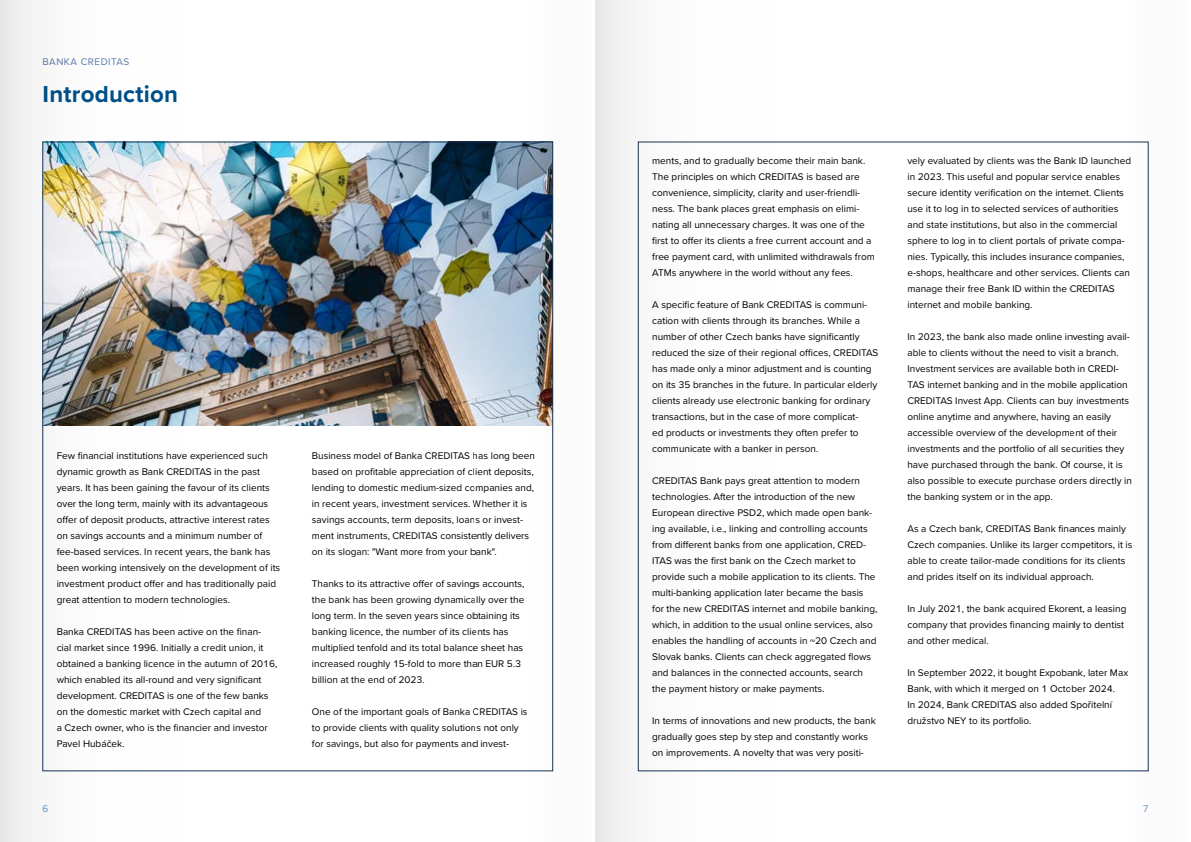
<style>
.page{position:relative;width:1191px;height:842px;background:#fff}
.page>*{position:absolute;margin:0;border:0;box-sizing:border-box;transform-origin:0 0}
.t1{font:700 24px "Proxima Nova";letter-spacing:.01em;color:#005189}
.t2{font:10px/16px "Proxima Nova";color:#000}
.t3{font:10px "Proxima Nova";letter-spacing:.05em;color:#5a7aaa}
.t4{font:10px "Proxima Nova A";color:#659aca}
</style>
<div class="page">
<img style="left:197px;top:144px;width:277px;height:281px">
<img style="left:0;top:0;width:197px;height:842px">
<div style="left:595px;top:0;width:197px;height:842px;background:linear-gradient(to right,#efefef,#fff)"></div>
<svg style="left:474px;top:141px;width:80px;height:631px"></svg>
<p class="t3" style="left:43px;top:54px;width:88px">BANKA CREDITAS</p>
<h1 class="t1" style="left:43px;top:76px;width:137px">Introduction</h1>
<p class="t2" style="left:57px;top:447px;width:225px">Few financial institutions have experienced such dynamic growth as Bank CREDITAS in the past years. It has been gaining the favour of its clients over the long term, mainly with its advantageous offer of deposit products, attractive interest rates on savings accounts and a minimum number of fee-based services. In recent years, the bank has been working intensively on the development of its investment product offer and has traditionally paid great attention to modern technologies.</p>
<p class="t2" style="left:57px;top:623px;width:222px">Banka CREDITAS has been active on the finan&shy;cial market since 1996. Initially a credit union, it obtained a banking licence in the autumn of 2016, which enabled its all-round and very significant development. CREDITAS is one of the few banks on the domestic market with Czech capital and<br>a Czech owner, who is the financier and investor Pavel Hubáček.</p>
<p class="t2" style="left:312px;top:447px;width:225px">Business model of Banka CREDITAS has long been based on profitable appreciation of client deposits, lending to domestic medium-sized companies and, in recent years, investment services. Whether it is savings accounts, term deposits, loans or invest&shy;ment instruments, CREDITAS consistently delivers on its slogan: "Want more from your bank".</p>
<p class="t2" style="left:312px;top:575px;width:214px">Thanks to its attractive offer of savings accounts, the bank has been growing dynamically over the long term. In the seven years since obtaining its banking licence, the number of its clients has multiplied tenfold and its total balance sheet has increased roughly 15-fold to more than EUR 5.3 billion at the end of 2023.</p>
<p class="t2" style="left:312px;top:703px;width:217px">One of the important goals of Banka CREDITAS is to provide clients with quality solutions not only for savings, but also for payments and invest-</p>
<p class="t2" style="left:652px;top:152px;width:224px">ments, and to gradually become their main bank.<br>The principles on which CREDITAS is based are convenience, simplicity, clarity and user-friendli&shy;ness. The bank places great emphasis on elimi&shy;nating all unnecessary charges. It was one of the first to offer its clients a free current account and a free payment card, with unlimited withdrawals from ATMs anywhere in the world without any fees.</p>
<p class="t2" style="left:652px;top:296px;width:228px">A specific feature of Bank CREDITAS is communi&shy;cation with clients through its branches. While a number of other Czech banks have significantly reduced the size of their regional offices, CREDITAS has made only a minor adjustment and is counting on its 35 branches in the future. In particular elderly clients already use electronic banking for ordinary transactions, but in the case of more complicat-<br>ed products or investments they often prefer to communicate with a banker in person.</p>
<p class="t2" style="left:652px;top:472px;width:227px">CREDITAS Bank pays great attention to modern technologies. After the introduction of the new European directive PSD2, which made open bank&shy;ing available, i.e., linking and controlling accounts from different banks from one application, CRED-ITAS was the first bank on the Czech market to provide such a mobile application to its clients. The multi-banking application later became the basis for the new CREDITAS internet and mobile banking, which, in addition to the usual online services, also enables the handling of accounts in ~20 Czech and Slovak banks. Clients can check aggregated flows and balances in the connected accounts, search the payment history or make payments.</p>
<p class="t2" style="left:652px;top:712px;width:225px">In terms of innovations and new products, the bank gradually goes step by step and constantly works on improvements. A novelty that was very positi-</p>
<p class="t2" style="left:907px;top:152px;width:225px">vely evaluated by clients was the Bank ID launched in 2023. This useful and popular service enables secure identity verification on the internet. Clients use it to log in to selected services of authorities and state institutions, but also in the commercial sphere to log in to client portals of private compa&shy;nies. Typically, this includes insurance companies, e-shops, healthcare and other services. Clients can manage their free Bank ID within the CREDITAS internet and mobile banking.</p>
<p class="t2" style="left:907px;top:328px;width:226px">In 2023, the bank also made online investing avail&shy;able to clients without the need to visit a branch.<br>Investment services are available both in CREDI-TAS internet banking and in the mobile application CREDITAS Invest App. Clients can buy investments online anytime and anywhere, having an easily accessible overview of the development of their investments and the portfolio of all securities they have purchased through the bank. Of course, it is also possible to execute purchase orders directly in the banking system or in the app.</p>
<p class="t2" style="left:907px;top:520px;width:226px">As a Czech bank, CREDITAS Bank finances mainly Czech companies. Unlike its larger competitors, it is able to create tailor-made conditions for its clients and prides itself on its individual approach.</p>
<p class="t2" style="left:907px;top:600px;width:220px">In July 2021, the bank acquired Ekorent, a leasing company that provides financing mainly to dentist and other medical.</p>
<p class="t2" style="left:907px;top:664px;width:222px">In September 2022, it bought Expobank, later Max Bank, with which it merged on 1 October 2024.<br>In 2024, Bank CREDITAS also added Spořitelní družstvo NEY to its portfolio.</p>
<p class="t4" style="left:43px;top:803px;width:7px">6</p>
<p class="t4" style="left:1143px;top:803px;width:7px">7</p>
</div>
